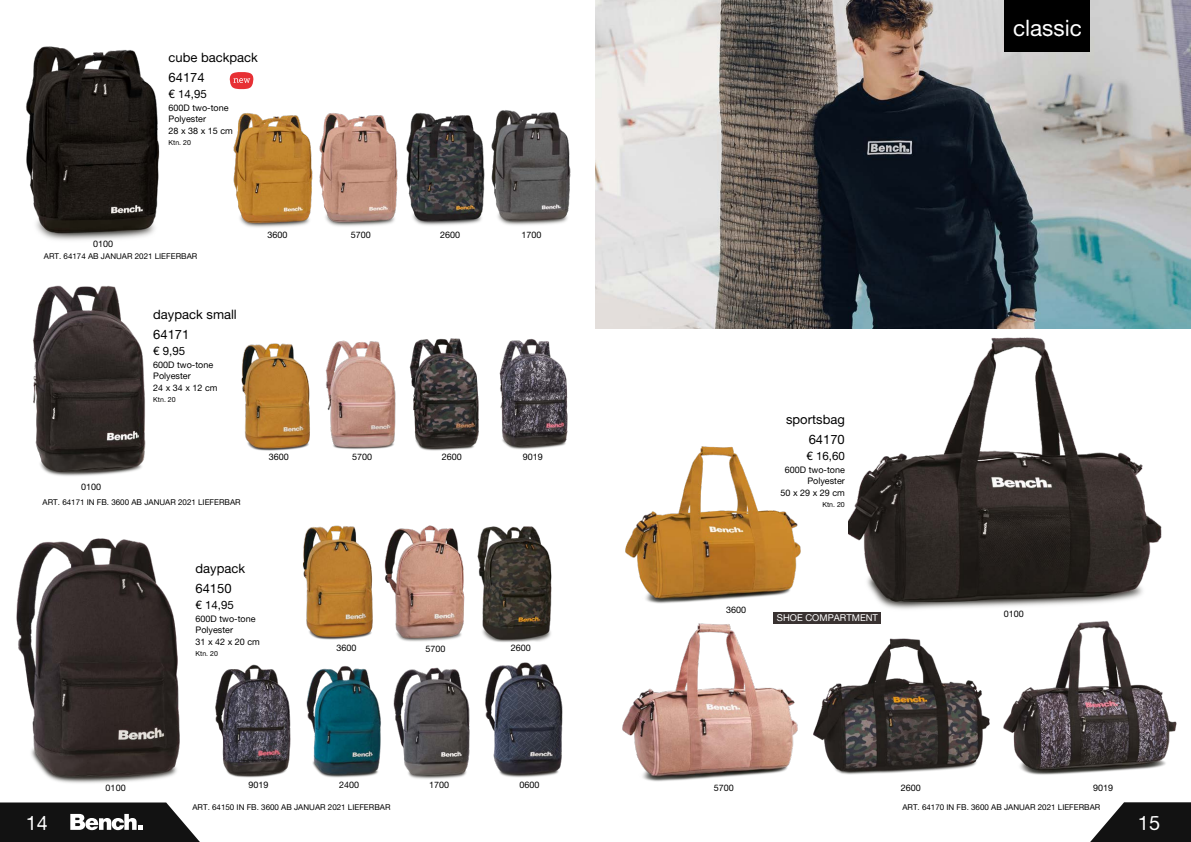
<style>
.page{position:relative;width:1191px;height:842px;background:#fff}
.page>*{position:absolute;margin:0;border:0;box-sizing:border-box;transform-origin:0 0}
.t1{font:22.6px "Alte Haas Grotesk";color:#fff}
.t2{font:20px "Alte Haas Grotesk";color:#fff}
.t3{font:13px/19.8px "Alte Haas Grotesk";color:#000}
.t4{font:11.5px "Alte Haas Grotesk";color:#000}
.t5{font:9.4px "Alte Haas Grotesk";color:#fff}
.t6{font:9px/10.8px "Alte Haas Grotesk";color:#000}
.t7{font:8px "Alte Haas Grotesk";color:#000}
.t8{font:7px "Alte Haas Grotesk";color:#000}
</style>
<div class="page">
<img style="left:26px;top:46px;width:134px;height:194px">
<svg style="left:1090px;top:802px;width:101px;height:40px"></svg>
<img style="left:622px;top:623px;width:176px;height:159px">
<img style="left:625px;top:446px;width:176px;height:158px">
<img style="left:33px;top:285px;width:113px;height:191px">
<img style="left:16px;top:538px;width:164px;height:245px">
<img style="left:215px;top:664px;width:76px;height:114px">
<img style="left:485px;top:662px;width:78px;height:116px">
<img style="left:306px;top:666px;width:75px;height:112px">
<img style="left:393px;top:667px;width:77px;height:112px">
<svg style="left:0;top:802px;width:200px;height:40px"></svg>
<img style="left:595px;top:0;width:596px;height:329px">
<img style="left:848px;top:337px;width:314px;height:272px">
<img style="left:813px;top:638px;width:177px;height:137px">
<img style="left:1003px;top:621px;width:174px;height:154px">
<div style="left:1004px;top:0;width:85px;height:51px;background:#000"></div>
<div style="left:773px;top:612px;width:108px;height:12px;background:#393231"></div>
<svg style="left:229px;top:72px;width:25px;height:17px"></svg>
<img style="left:325px;top:340px;width:71px;height:109px">
<img style="left:406px;top:112px;width:75px;height:114px">
<img style="left:481px;top:110px;width:90px;height:115px">
<img style="left:320px;top:113px;width:78px;height:114px">
<img style="left:233px;top:113px;width:87px;height:114px">
<img style="left:409px;top:338px;width:70px;height:113px">
<img style="left:499px;top:338px;width:69px;height:112px">
<img style="left:241px;top:343px;width:69px;height:108px">
<img style="left:384px;top:525px;width:81px;height:117px">
<img style="left:477px;top:526px;width:75px;height:116px">
<img style="left:303px;top:525px;width:70px;height:115px">
<h3 class="t3" style="left:168px;top:47px;width:91px">cube backpack<br>64174</h3>
<p class="t4" style="left:168px;top:87px;width:40px">€ 14,95</p>
<p class="t6" style="left:168px;top:102px;width:62px">600D two-tone<br>Polyester</p>
<p class="t6" style="left:168px;top:125px;width:66px">28 x 38 x 15 cm</p>
<p class="t8" style="left:168px;top:138px;width:24px">Ktn. 20</p>
<p class="t6" style="left:93px;top:238px;width:22px">0100</p>
<p class="t7" style="left:44px;top:251px;width:155px">ART. 64174 AB JANUAR 2021 LIEFERBAR</p>
<p class="t6" style="left:81px;top:481px;width:22px">0100</p>
<h3 class="t3" style="left:153px;top:304px;width:85px">daypack small<br>64171</h3>
<p class="t4" style="left:153px;top:344px;width:33px">€ 9,95</p>
<p class="t6" style="left:153px;top:359px;width:62px">600D two-tone<br>Polyester</p>
<p class="t6" style="left:153px;top:382px;width:66px">24 x 34 x 12 cm</p>
<p class="t8" style="left:153px;top:395px;width:24px">Ktn. 20</p>
<p class="t7" style="left:43px;top:497px;width:199px">ART. 64171 IN FB. 3600 AB JANUAR 2021 LIEFERBAR</p>
<p class="t6" style="left:267px;top:229px;width:22px">3600</p>
<p class="t6" style="left:269px;top:451px;width:22px">3600</p>
<h3 class="t3" style="left:195px;top:558px;width:51px">daypack<br>64150</h3>
<p class="t4" style="left:195px;top:598px;width:40px">€ 14,95</p>
<p class="t6" style="left:195px;top:613px;width:62px">600D two-tone<br>Polyester</p>
<p class="t6" style="left:195px;top:636px;width:66px">31 x 42 x 20 cm</p>
<p class="t8" style="left:195px;top:649px;width:24px">Ktn. 20</p>
<p class="t6" style="left:351px;top:229px;width:22px">5700</p>
<p class="t6" style="left:440px;top:229px;width:22px">2600</p>
<p class="t6" style="left:521px;top:229px;width:22px">1700</p>
<p class="t6" style="left:352px;top:452px;width:22px">5700</p>
<p class="t6" style="left:442px;top:451px;width:22px">2600</p>
<p class="t6" style="left:523px;top:451px;width:22px">9019</p>
<p class="t6" style="left:336px;top:642px;width:22px">3600</p>
<p class="t6" style="left:425px;top:643px;width:22px">5700</p>
<p class="t6" style="left:511px;top:642px;width:22px">2600</p>
<h1 class="t1" style="left:1013px;top:15px;width:70px">classic</h1>
<h3 class="t3" style="left:786px;top:410px;width:60px;text-align:right">sportsbag<br>64170</h3>
<p class="t4" style="left:806px;top:449px;width:40px">€ 16,60</p>
<p class="t6" style="left:785px;top:464px;width:62px;text-align:right">600D two-tone<br>Polyester</p>
<p class="t6" style="left:780px;top:487px;width:66px">50 x 29 x 29 cm</p>
<p class="t8" style="left:822px;top:500px;width:24px">Ktn. 20</p>
<p class="t6" style="left:726px;top:604px;width:22px">3600</p>
<p class="t5" style="left:777px;top:612px;width:103px">SHOE COMPARTMENT</p>
<p class="t6" style="left:1003px;top:608px;width:22px">0100</p>
<h2 class="t2" style="left:26px;top:811px;width:24px">14</h2>
<p class="t6" style="left:106px;top:782px;width:22px">0100</p>
<p class="t6" style="left:248px;top:779px;width:22px">9019</p>
<p class="t6" style="left:339px;top:779px;width:22px">2400</p>
<p class="t6" style="left:429px;top:779px;width:22px">1700</p>
<p class="t6" style="left:519px;top:779px;width:22px">0600</p>
<p class="t6" style="left:713px;top:783px;width:22px">5700</p>
<p class="t6" style="left:901px;top:782px;width:22px">2600</p>
<p class="t6" style="left:1093px;top:782px;width:22px">9019</p>
<p class="t7" style="left:192px;top:802px;width:199px">ART. 64150 IN FB. 3600 AB JANUAR 2021 LIEFERBAR</p>
<p class="t7" style="left:902px;top:802px;width:199px">ART. 64170 IN FB. 3600 AB JANUAR 2021 LIEFERBAR</p>
<h2 class="t2" style="left:1138px;top:811px;width:24px">15</h2>
</div>
